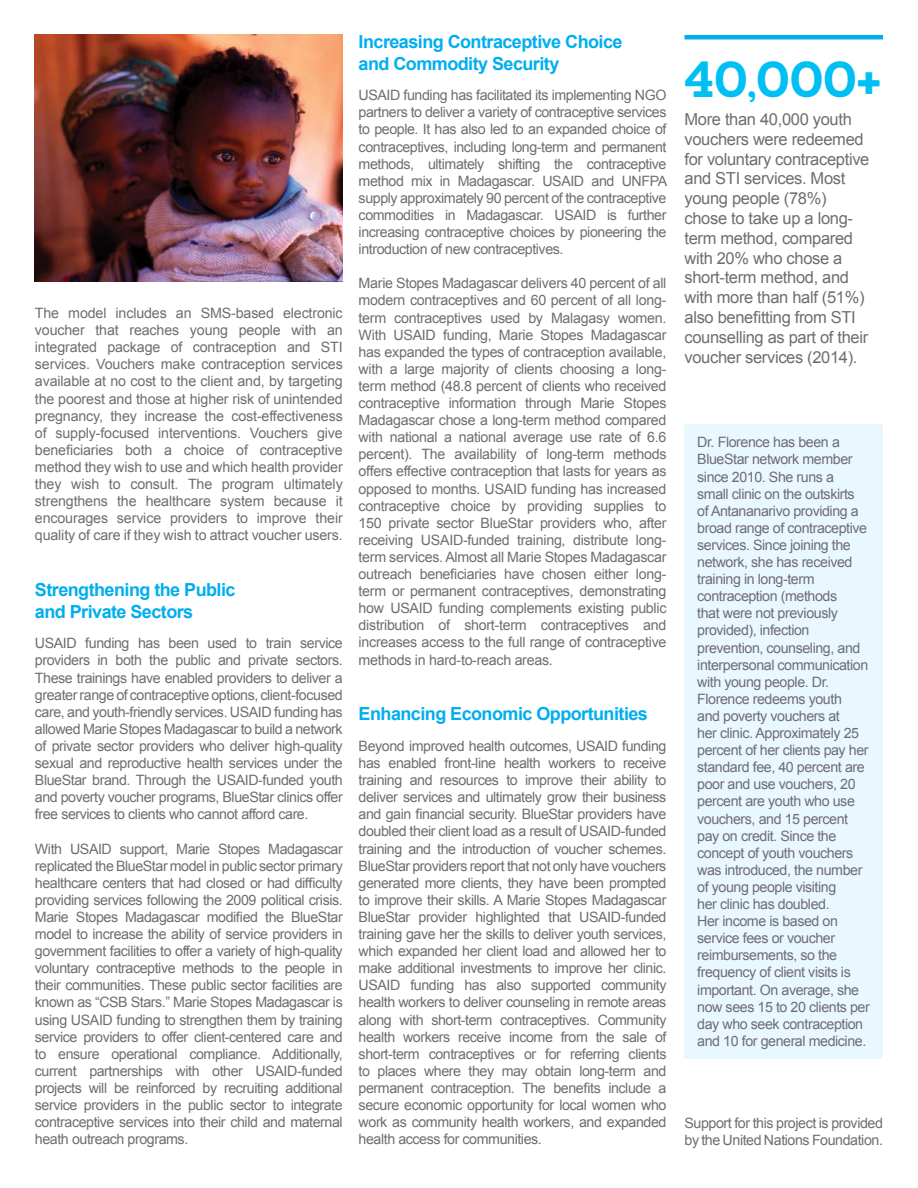
<style>
.page{position:relative;width:918px;height:1188px;background:#fff}
.page>*{position:absolute;margin:0;border:0;box-sizing:border-box;transform-origin:0 0}
.t1{font:700 49.5px "Sanchez";color:#00c0f3}
.t2{font:700 18px/21.6px "Arial";letter-spacing:-.03em;color:#00aeef}
.t3{font:16.5px/19.8px "Arial";letter-spacing:-.02em;color:#6d6e71}
.t4{font:14.25px/17.1px "Arial";letter-spacing:-.03em;color:#6d6e71;text-align:justify}
</style>
<div class="page">
<hr style="left:685px;top:35px;width:198px;height:4px;background:#00aeef">
<div style="left:685px;top:424px;width:198px;height:635px;background:#e9f7fe"></div>
<img style="left:35px;top:35px;width:308px;height:246px">
<p class="t4" style="left:35px;top:305px;width:309px">The model includes an SMS-based electronic voucher that reaches young people with an integrated package of contraception and STI services. Vouchers make contraception services available at no cost to the client and, by targeting the poorest and those at higher risk of unintended pregnancy, they increase the cost-effectiveness of supply-focused interventions. Vouchers give beneficiaries both a choice of contraceptive method they wish to use and which health provider they wish to consult. The program ultimately strengthens the healthcare system because it encourages service providers to improve their quality of care if they wish to attract voucher users.</p>
<p class="t2" style="left:35px;top:580px;width:202px">Strengthening the Public and Private Sectors</p>
<p class="t4" style="left:35px;top:635px;width:309px">USAID funding has been used to train service providers in both the public and private sectors.<br>These trainings have enabled providers to deliver a greater range of contraceptive options, client-focused care, and youth-friendly services. USAID funding has allowed Marie Stopes Madagascar to build a network of private sector providers who deliver high-quality sexual and reproductive health services under the BlueStar brand. Through the USAID-funded youth and poverty voucher programs, BlueStar clinics offer free services to clients who cannot afford care.</p>
<p class="t4" style="left:35px;top:840px;width:309px">With USAID support, Marie Stopes Madagascar replicated the BlueStar model in public sector primary healthcare centers that had closed or had difficulty providing services following the 2009 political crisis.<br>Marie Stopes Madagascar modified the BlueStar model to increase the ability of service providers in government facilities to offer a variety of high-quality voluntary contraceptive methods to the people in their communities. These public sector facilities are known as “CSB Stars.” Marie Stopes Madagascar is using USAID funding to strengthen them by training service providers to offer client-centered care and to ensure operational compliance. Additionally, current partnerships with other USAID-funded projects will be reinforced by recruiting additional service providers in the public sector to integrate contraceptive services into their child and maternal heath outreach programs.</p>
<p class="t2" style="left:359px;top:31px;width:265px">Increasing Contraceptive Choice and Commodity Security</p>
<p class="t4" style="left:359px;top:87px;width:310px">USAID funding has facilitated its implementing NGO partners to deliver a variety of contraceptive services to people. It has also led to an expanded choice of contraceptives, including long-term and permanent methods, ultimately shifting the contraceptive method mix in Madagascar. USAID and UNFPA supply approximately 90 percent of the contraceptive commodities in Madagascar. USAID is further increasing contraceptive choices by pioneering the introduction of new contraceptives.</p>
<p class="t4" style="left:359px;top:275px;width:309px">Marie Stopes Madagascar delivers 40 percent of all modern contraceptives and 60 percent of all long&shy;term contraceptives used by Malagasy women.<br>With USAID funding, Marie Stopes Madagascar has expanded the types of contraception available, with a large majority of clients choosing a long&shy;term method (48.8 percent of clients who received contraceptive information through Marie Stopes Madagascar chose a long-term method compared with national a national average use rate of 6.6 percent). The availability of long-term methods offers effective contraception that lasts for years as opposed to months. USAID funding has increased contraceptive choice by providing supplies to 150 private sector BlueStar providers who, after receiving USAID-funded training, distribute long&shy;term services. Almost all Marie Stopes Madagascar outreach beneficiaries have chosen either long&shy;term or permanent contraceptives, demonstrating how USAID funding complements existing public distribution of short-term contraceptives and increases access to the full range of contraceptive methods in hard-to-reach areas.</p>
<p class="t2" style="left:359px;top:704px;width:291px">Enhancing Economic Opportunities</p>
<p class="t4" style="left:359px;top:738px;width:309px">Beyond improved health outcomes, USAID funding has enabled front-line health workers to receive training and resources to improve their ability to deliver services and ultimately grow their business and gain financial security. BlueStar providers have doubled their client load as a result of USAID-funded training and the introduction of voucher schemes.<br>BlueStar providers report that not only have vouchers generated more clients, they have been prompted to improve their skills. A Marie Stopes Madagascar BlueStar provider highlighted that USAID-funded training gave her the skills to deliver youth services, which expanded her client load and allowed her to make additional investments to improve her clinic.<br>USAID funding has also supported community health workers to deliver counseling in remote areas along with short-term contraceptives. Community health workers receive income from the sale of short-term contraceptives or for referring clients to places where they may obtain long-term and permanent contraception. The benefits include a secure economic opportunity for local women who work as community health workers, and expanded health access for communities.</p>
<h1 class="t1" style="left:685px;top:45px;width:199px">40,000+</h1>
<p class="t3" style="left:685px;top:110px;width:186px">More than 40,000 youth vouchers were redeemed for voluntary contraceptive and STI services. Most young people (78%) chose to take up a long&shy;term method, compared with 20% who chose a short-term method, and with more than half (51%) also benefitting from STI counselling as part of their voucher services (2014).</p>
<p class="t4" style="left:697px;top:434px;width:174px;text-align:left">Dr. Florence has been a<br>BlueStar network member since 2010. She runs a<br>small clinic on the outskirts<br>of Antananarivo providing a broad range of contraceptive services. Since joining the network, she has received training in long-term contraception (methods<br>that were not previously provided), infection prevention, counseling, and interpersonal communication with young people. Dr.<br>Florence redeems youth<br>and poverty vouchers at<br>her clinic. Approximately 25 percent of her clients pay her standard fee, 40 percent are poor and use vouchers, 20 percent are youth who use vouchers, and 15 percent pay on credit. Since the concept of youth vouchers was introduced, the number of young people visiting<br>her clinic has doubled.<br>Her income is based on service fees or voucher reimbursements, so the frequency of client visits is important. On average, she now sees 15 to 20 clients per day who seek contraception and 10 for general medicine.</p>
<p class="t4" style="left:685px;top:1115px;width:200px">Support for this project is provided by the United Nations Foundation.</p>
</div>
